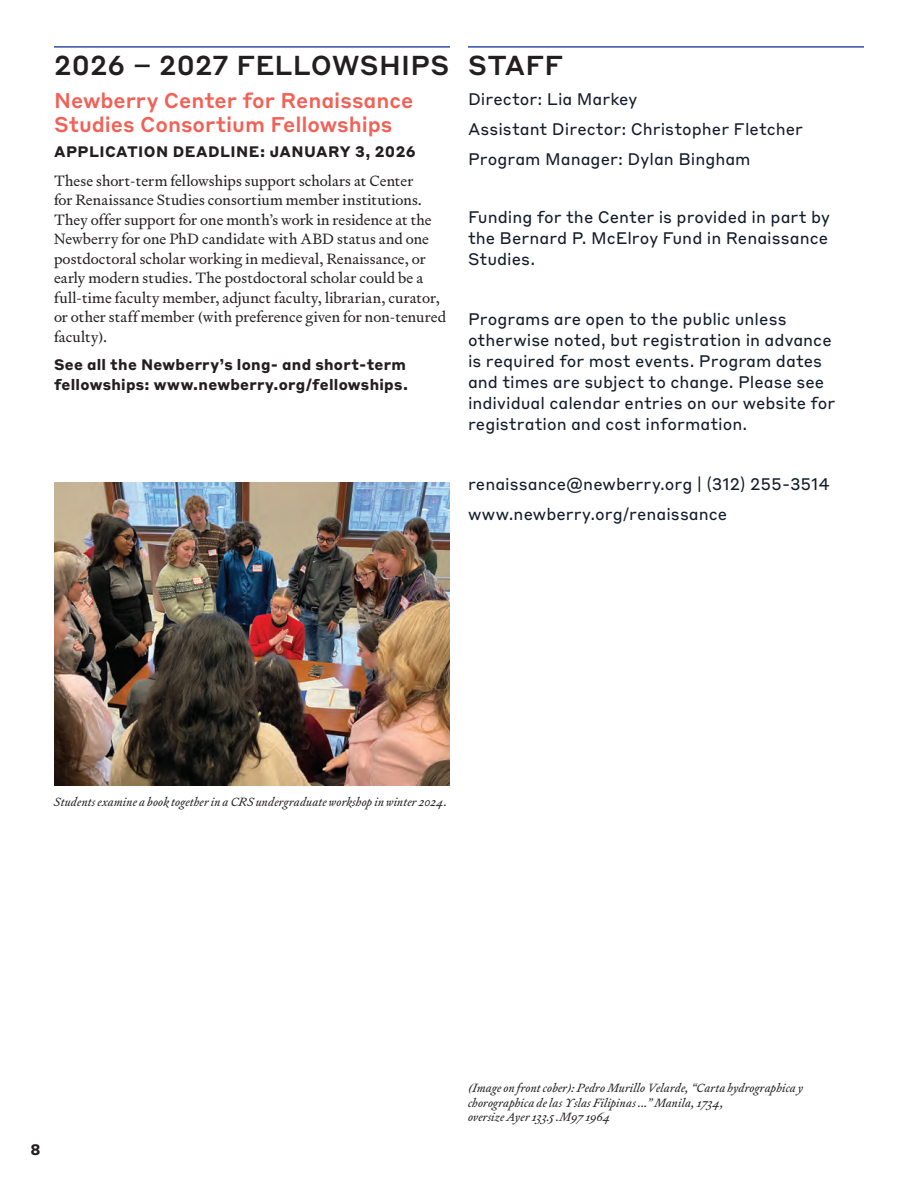
<style>
.page{position:relative;width:918px;height:1188px;background:#fff}
.page>*{position:absolute;margin:0;border:0;box-sizing:border-box;transform-origin:0 0}
.t1{font:500 27px "Styrene B";letter-spacing:.005em;color:#231f20}
.t2{font:500 21px/24px "Styrene B";color:#f16156}
.t3{font:16.5px/21px "Styrene B";color:#121c2a}
.t4{font:15px/19.5px "Signifier";letter-spacing:.005em;color:#231f20}
.t5{font:700 15px/19.5px "Styrene B";letter-spacing:.02em;color:#231f20}
.t6{font:italic 12px/14.4px "Signifier";letter-spacing:.01em;color:#231f20}
</style>
<div class="page">
<hr style="left:54px;top:46px;width:396px;height:2px;background:#324ea1">
<hr style="left:468px;top:46px;width:396px;height:2px;background:#324ea1">
<img style="left:54px;top:483px;width:396px;height:302px">
<h1 class="t1" style="left:54px;top:42px;width:397px">2026 – 2027 FELLOWSHIPS</h1>
<p class="t2" style="left:54px;top:86px;width:361px">Newberry Center for Renaissance<br>Studies Consortium Fellowships</p>
<p class="t5" style="left:54px;top:141px;width:363px">APPLICATION DEADLINE: JANUARY 3, 2026</p>
<p class="t4" style="left:54px;top:171px;width:394px">These short-term fellowships support scholars at Center<br>for Renaissance Studies consortium member institutions.<br>They offer support for one month’s work in residence at the Newberry for one PhD candidate with ABD status and one postdoctoral scholar working in medieval, Renaissance, or early modern studies. The postdoctoral scholar could be a full-time faculty member, adjunct faculty, librarian, curator, or other staff member (with preference given for non-tenured faculty).</p>
<p class="t5" style="left:54px;top:354px;width:356px">See all the Newberry’s long- and short-term fellowships: www.newberry.org/fellowships.</p>
<h1 class="t1" style="left:468px;top:42px;width:97px">STAFF</h1>
<p class="t3" style="left:468px;top:82px;width:337px;line-height:30px">Director: Lia Markey<br>Assistant Director: Christopher Fletcher<br>Program Manager: Dylan Bingham</p>
<p class="t3" style="left:468px;top:205px;width:363px;text-align:justify">Funding for the Center is provided in part by the Bernard P. McElroy Fund in Renaissance Studies.</p>
<p class="t3" style="left:468px;top:307px;width:369px">Programs are open to the public unless otherwise noted, but registration in advance is required for most events. Program dates and times are subject to change. Please see individual calendar entries on our website for registration and cost information.</p>
<p class="t3" style="left:468px;top:468px;width:363px;line-height:30px">renaissance@newberry.org | (312) 255-3514 www.newberry.org/renaissance</p>
<p class="t6" style="left:54px;top:795px;width:395px">Students examine a book together in a CRS undergraduate workshop in winter 2024.</p>
<p class="t5" style="left:30px;top:1138px;width:12px">8</p>
<p class="t6" style="left:468px;top:1081px;width:337px">(Image on front cober): Pedro Murillo Velarde, “Carta hydrographica y chorographica de las Yslas Filipinas ...” Manila, 1734,<br>oversize Ayer 133.5 .M97 1964</p>
</div>
